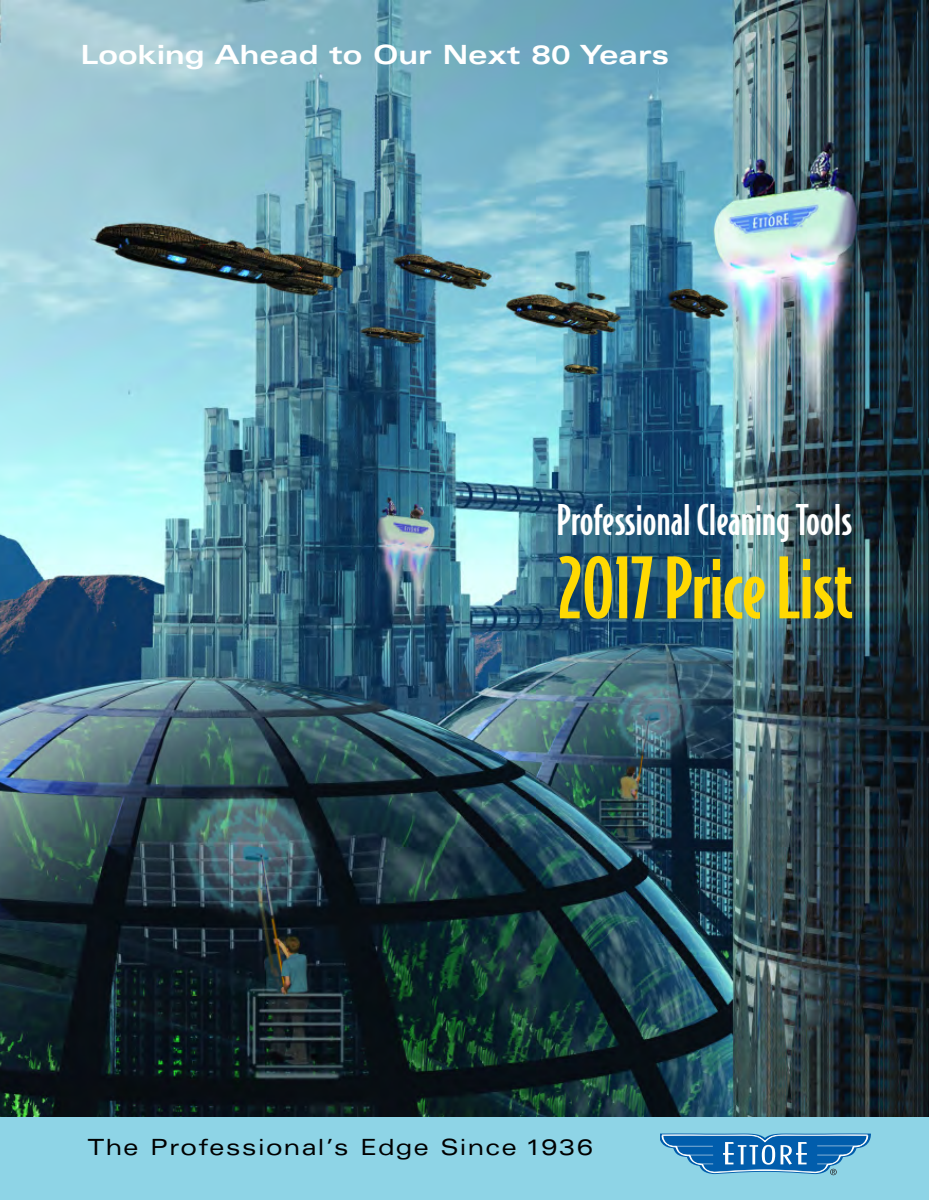
<style>
.page{position:relative;width:929px;height:1200px;background:#fff}
.page>*{position:absolute;margin:0;border:0;box-sizing:border-box;transform-origin:0 0}
.t1{font:500 80.25px "Bodega Sans";letter-spacing:-.01em;color:#ffd902}
.t2{font:500 40.2px "Bodega Sans";color:#fff}
.t3{font:700 expanded 26.4px "Univers";color:#fff}
.t4{font:expanded 22.35px "Univers";letter-spacing:.06em;color:#000}
</style>
<div class="page">
<img style="left:0;top:0;width:929px;height:1116px">
<div style="left:0;top:1116px;width:929px;height:84px;background:#8ed4e6"></div>
<svg style="left:660px;top:1133px;width:210px;height:42px"></svg>
<p class="t3" style="left:81px;top:44px;width:590px">Looking Ahead to Our Next 80 Years</p>
<h2 class="t2" style="left:557px;top:498px;width:297px">Professional Cleaning Tools</h2>
<h1 class="t1" style="left:558px;top:544px;width:296px">2017 Price List</h1>
<p class="t4" style="left:88px;top:1139px;width:507px">The Professional’s Edge Since 1936</p>
</div>
